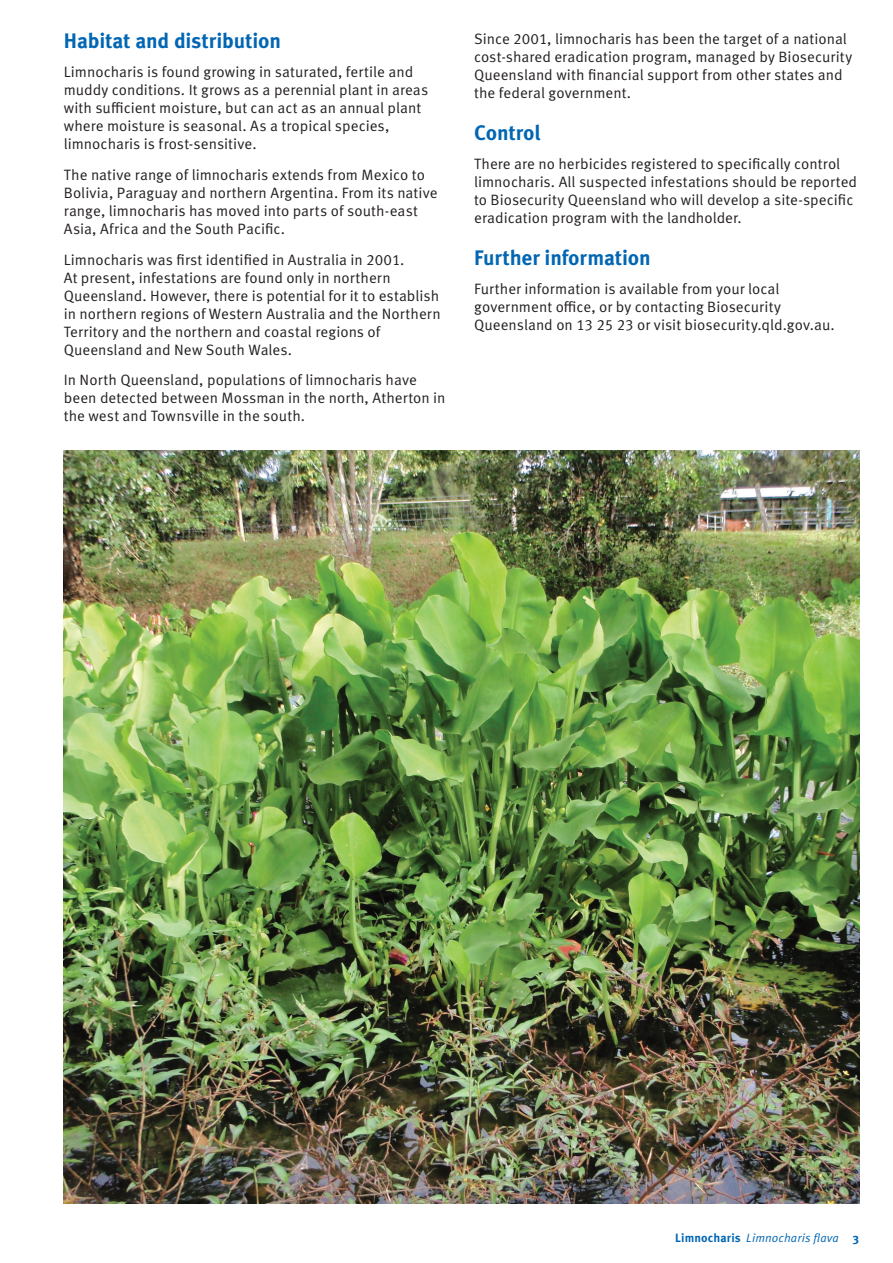
<style>
.page{position:relative;width:893px;height:1263px;background:#fff}
.page>*{position:absolute;margin:0;border:0;box-sizing:border-box;transform-origin:0 0}
.Header01{font:700 21px "Meta OT";letter-spacing:-.01em;color:#0166b3}
.Bodycopy{font:15px/18px "Meta OT";color:#231f20}
.bodycopy{font:15px/18px "Meta OT";color:#231f20}
.t1{font:italic 12px "Meta OT";letter-spacing:.01em;color:#0166b3}
.s1{font-weight:700;font-style:normal}
</style>
<div class="page">
<img style="left:64px;top:451px;width:796px;height:752px">
<p class="Header01" style="left:64px;top:28px;width:219px">Habitat and distribution</p>
<p class="Bodycopy" style="left:64px;top:63px;width:366px">Limnocharis is found growing in saturated, fertile and muddy conditions. It grows as a perennial plant in areas with sufficient moisture, but can act as an annual plant where moisture is seasonal. As a tropical species, limnocharis is frost-sensitive.</p>
<p class="Bodycopy" style="left:64px;top:166px;width:375px">The native range of limnocharis extends from Mexico to Bolivia, Paraguay and northern Argentina. From its native range, limnocharis has moved into parts of south-east Asia, Africa and the South Pacific.</p>
<p class="Bodycopy" style="left:64px;top:251px;width:378px">Limnocharis was first identified in Australia in 2001.<br>At present, infestations are found only in northern Queensland. However, there is potential for it to establish in northern regions of Western Australia and the Northern Territory and the northern and coastal regions of Queensland and New South Wales.</p>
<p class="Bodycopy" style="left:64px;top:371px;width:383px">In North Queensland, populations of limnocharis have been detected between Mossman in the north, Atherton in the west and Townsville in the south.</p>
<p class="Bodycopy" style="left:474px;top:30px;width:380px">Since 2001, limnocharis has been the target of a national cost-shared eradication program, managed by Biosecurity Queensland with financial support from other states and the federal government.</p>
<p class="Header01" style="left:474px;top:119px;width:68px">Control</p>
<p class="Bodycopy" style="left:474px;top:155px;width:385px">There are no herbicides registered to specifically control limnocharis. All suspected infestations should be reported to Biosecurity Queensland who will develop a site-specific eradication program with the landholder.</p>
<p class="Header01" style="left:474px;top:244px;width:178px">Further information</p>
<p class="bodycopy" style="left:474px;top:280px;width:362px">Further information is available from your local government office, or by contacting Biosecurity<br>Queensland on 13 25 23 or visit biosecurity.qld.gov.au.</p>
<p class="t1" style="left:675px;top:1230px;width:185px"><span class="s1">Limnocharis</span> Limnocharis flava <span class="s1">3</span></p>
</div>
